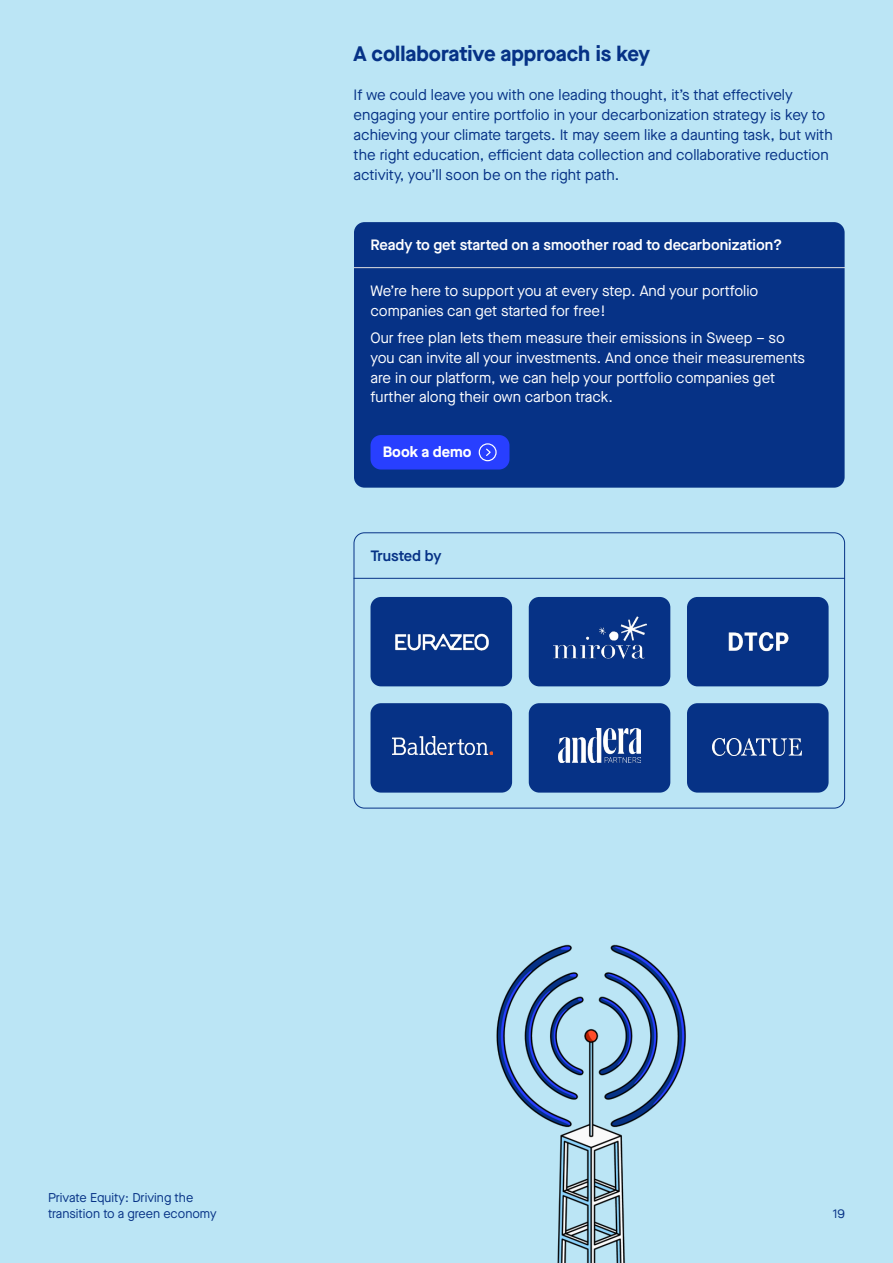
<style>
.page{position:relative;width:893px;height:1263px;background:#bbe5f5}
.page>*{position:absolute;margin:0;border:0;box-sizing:border-box;transform-origin:0 0}
.t1{font:700 21px "Maison Neue";color:#063286}
.t2{font:15px/19.8px "Maison Neue";color:#063286}
.t3{font:15px/19.8px "Maison Neue";color:#fff}
.t4{font:600 15px "Maison Neue";color:#fff}
.t5{font:700 15px "Maison Neue";color:#fff}
.t6{font:600 15px "Maison Neue";letter-spacing:-.01em;color:#063286}
.t7{font:12.75px/15.8px "Maison Neue";color:#063286}
</style>
<div class="page">
<img style="left:496px;top:944px;width:190px;height:319px">
<div style="left:354px;top:222px;width:491px;height:266px;background:#063286;border-radius:10px"></div>
<hr style="left:354px;top:267px;width:491px;height:1px;background:#e0e0e0">
<div style="left:370px;top:435px;width:139px;height:34px;background:#283fff;border-radius:10px"></div>
<div style="left:479px;top:443px;width:18px;height:18px;border:1px solid #fff;border-radius:50%"></div>
<svg style="left:486px;top:448px;width:5px;height:8px"></svg>
<div style="left:354px;top:532px;width:491px;height:276px;border:1px solid #063286;border-radius:10px"></div>
<div style="left:370px;top:597px;width:142px;height:89px;background:#063286;border-radius:10px"></div>
<div style="left:370px;top:703px;width:142px;height:90px;background:#063286;border-radius:10px"></div>
<div style="left:529px;top:597px;width:141px;height:89px;background:#063286;border-radius:10px"></div>
<div style="left:529px;top:703px;width:141px;height:90px;background:#063286;border-radius:10px"></div>
<div style="left:687px;top:597px;width:142px;height:89px;background:#063286;border-radius:10px"></div>
<div style="left:687px;top:703px;width:142px;height:90px;background:#063286;border-radius:10px"></div>
<hr style="left:354px;top:578px;width:491px;height:1px;background:#063286">
<img style="left:395px;top:633px;width:94px;height:18px">
<img style="left:553px;top:616px;width:93px;height:43px">
<img style="left:393px;top:737px;width:99px;height:18px">
<img style="left:728px;top:632px;width:61px;height:20px">
<img style="left:558px;top:729px;width:83px;height:34px">
<img style="left:712px;top:738px;width:89px;height:17px">
<h1 class="t1" style="left:354px;top:39px;width:298px">A collaborative approach is key</h1>
<p class="t2" style="left:354px;top:85px;width:481px">If we could leave you with one leading thought, it’s that effectively engaging your entire portfolio in your decarbonization strategy is key to achieving your climate targets. It may seem like a daunting task, but with the right education, efficient data collection and collaborative reduction activity, you’ll soon be on the right path.</p>
<p class="t4" style="left:370px;top:235px;width:413px">Ready to get started on a smoother road to decarbonization?</p>
<p class="t3" style="left:370px;top:281px;width:389px">We’re here to support you at every step. And your portfolio companies can get started for free!</p>
<p class="t3" style="left:370px;top:328px;width:436px">Our free plan lets them measure their emissions in Sweep – so you can invite all your investments. And once their measurements are in our platform, we can help your portfolio companies get further along their own carbon track.</p>
<p class="t5" style="left:383px;top:441px;width:90px">Book a demo</p>
<p class="t6" style="left:370px;top:545px;width:73px">Trusted by</p>
<p class="t7" style="left:48px;top:1190px;width:170px">Private Equity: Driving the transition to a green economy</p>
<p class="t7" style="left:833px;top:1205px;width:14px">19</p>
</div>
